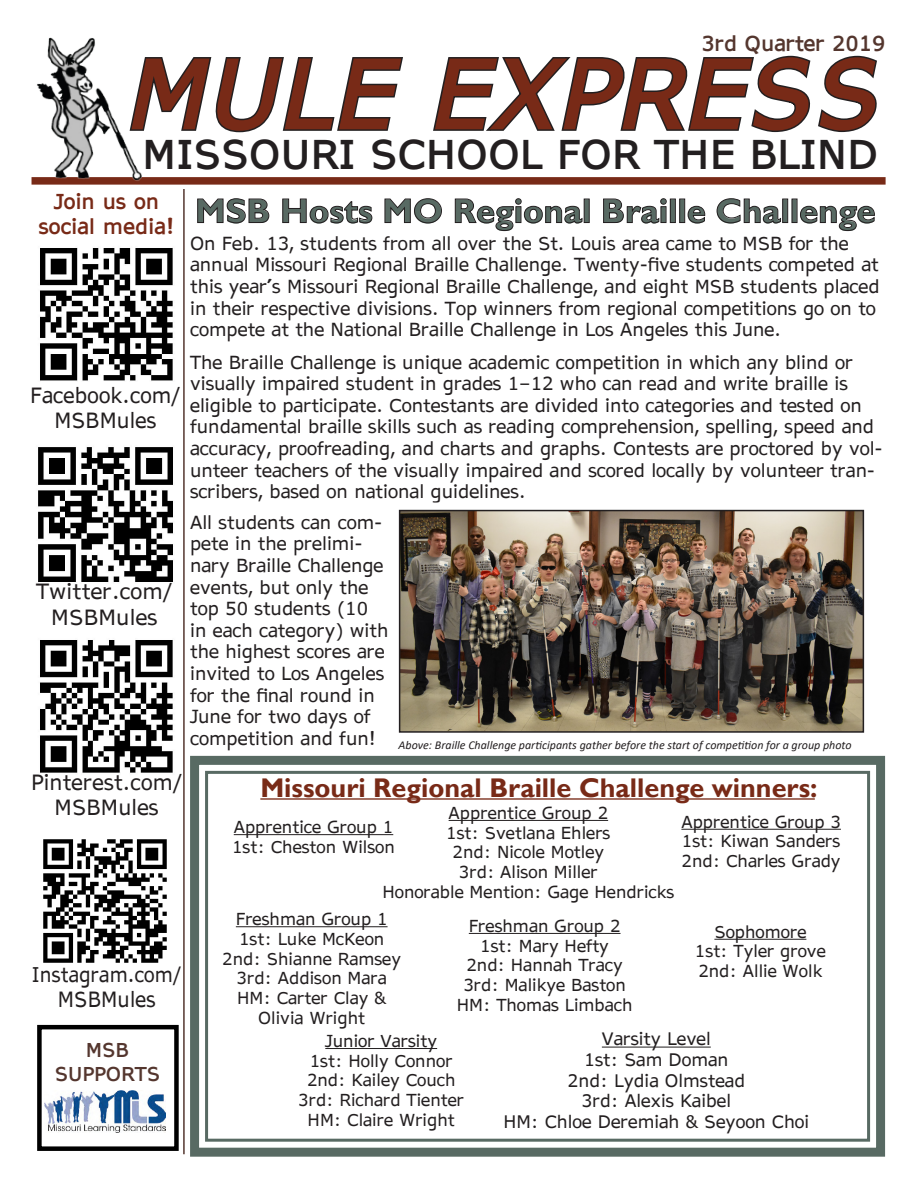
<style>
.page{position:relative;width:918px;height:1188px;background:#fff}
.page>*{position:absolute;margin:0;border:0;box-sizing:border-box;transform-origin:0 0}
.t1{font:italic 700 97.5px "AP Hont";color:#782a17}
.t2{font:700 40.5px "AP Hont";color:#231f20}
.t3{font:700 34.5px "Gill Sans";color:#586a63}
.t4{font:700 27px "Gill Sans";color:#782a17}
.t5{font:21px "AP Hont";letter-spacing:.01em;color:#231f20}
.t6{font:21px "AP Hont";letter-spacing:.01em;color:#231f20;scale:.96 1}
.t7{font:700 21px "AP Hont";letter-spacing:.01em;color:#782a17}
.t8{font:700 21px "AP Hont";color:#54362e}
.t9{font:21px "AP Hont";letter-spacing:.01em;color:#231f20;scale:.92 1}
.t10{font:20.25px "AP Hont";letter-spacing:.01em;color:#231f20;scale:.92 1}
.t11{font:700 19.5px "AP Hont";color:#54362e}
.t12{font:18px/21.6px "AP Hont";color:#231f20}
.t13{font:17.25px "AP Hont";color:#231f20}
.t14{font:16.5px "AP Hont";color:#231f20}
.t15{font:italic 12px "Calibri";color:#231f20}
</style>
<div class="page">
<img style="left:44px;top:1091px;width:121px;height:42px">
<div style="left:37px;top:1025px;width:142px;height:126px;border:4px solid #000"></div>
<img style="left:40px;top:248px;width:133px;height:133px">
<img style="left:38px;top:447px;width:135px;height:135px">
<img style="left:40px;top:640px;width:133px;height:133px">
<svg style="left:218px;top:57px;width:185px;height:76px"></svg>
<svg style="left:433px;top:55px;width:444px;height:78px"></svg>
<div style="left:32px;top:177px;width:854px;height:8px;background:#782a17"></div>
<img style="left:31px;top:37px;width:187px;height:148px">
<hr style="left:183px;top:189px;width:2px;height:965px;background:#54362e">
<img style="left:43px;top:839px;width:124px;height:124px">
<svg style="left:190px;top:755px;width:696px;height:402px"></svg>
<div style="left:205px;top:771px;width:665px;height:371px;border:3px solid #586a63"></div>
<svg style="left:197px;top:198px;width:73px;height:26px"></svg>
<svg style="left:282px;top:198px;width:91px;height:26px"></svg>
<svg style="left:384px;top:198px;width:58px;height:26px"></svg>
<svg style="left:455px;top:198px;width:128px;height:33px"></svg>
<svg style="left:603px;top:198px;width:64px;height:26px"></svg>
<div style="left:670px;top:199px;width:6px;height:24px;border:1px solid #231f20"></div>
<div style="left:679px;top:199px;width:6px;height:24px;border:1px solid #231f20"></div>
<svg style="left:687px;top:206px;width:18px;height:18px"></svg>
<svg style="left:716px;top:198px;width:65px;height:26px"></svg>
<div style="left:782px;top:199px;width:6px;height:24px;border:1px solid #231f20"></div>
<svg style="left:800px;top:206px;width:75px;height:25px"></svg>
<hr style="left:260px;top:798px;width:555px;height:2px;background:#782a17">
<hr style="left:234px;top:834px;width:159px;height:1px;background:#231f20">
<img style="left:402px;top:513px;width:459px;height:217px">
<div style="left:399px;top:510px;width:465px;height:223px;border:2px solid #231f20"></div>
<hr style="left:602px;top:1047px;width:109px;height:1px;background:#231f20">
<hr style="left:325px;top:1048px;width:112px;height:1px;background:#231f20">
<hr style="left:714px;top:939px;width:92px;height:1px;background:#231f20">
<hr style="left:469px;top:933px;width:152px;height:1px;background:#231f20">
<hr style="left:236px;top:926px;width:152px;height:1px;background:#231f20">
<hr style="left:681px;top:829px;width:160px;height:1px;background:#231f20">
<hr style="left:449px;top:820px;width:159px;height:1px;background:#231f20">
<p class="t8" style="left:701px;top:28px;width:186px">3rd Quarter 2019</p>
<p class="t1" style="left:122px;top:26px;width:755px">MULE EXPRESS</p>
<p class="t2" style="left:142px;top:126px;width:738px">MISSOURI SCHOOL FOR THE BLIND</p>
<p class="t7" style="left:54px;top:187px;width:107px">Join us on</p>
<p class="t7" style="left:39px;top:212px;width:137px">social media!</p>
<p class="t6" style="left:30px;top:380px;width:158px">Facebook.com/</p>
<p class="t6" style="left:54px;top:406px;width:108px">MSBMules</p>
<p class="t5" style="left:36px;top:577px;width:138px">Twitter.com/</p>
<p class="t5" style="left:51px;top:602px;width:108px">MSBMules</p>
<p class="t5" style="left:31px;top:767px;width:153px">Pinterest.com/</p>
<p class="t5" style="left:55px;top:793px;width:106px">MSBMules</p>
<p class="t10" style="left:32px;top:960px;width:164px">Instagram.com/</p>
<p class="t9" style="left:58px;top:985px;width:108px">MSBMules</p>
<p class="t11" style="left:86px;top:1036px;width:45px">MSB</p>
<p class="t11" style="left:55px;top:1060px;width:107px">SUPPORTS</p>
<p class="t3" style="left:195px;top:190px;width:682px">MSB Hosts MO Regional Braille Challenge</p>
<p class="t12" style="left:190px;top:232px;width:691px">On Feb. 13, students from all over the St. Louis area came to MSB for the annual Missouri Regional Braille Challenge. Twenty-five students competed at this year’s Missouri Regional Braille Challenge, and eight MSB students placed in their respective divisions. Top winners from regional competitions go on to compete at the National Braille Challenge in Los Angeles this June.</p>
<p class="t12" style="left:190px;top:351px;width:694px">The Braille Challenge is unique academic competition in which any blind or visually impaired student in grades 1–12 who can read and write braille is eligible to participate. Contestants are divided into categories and tested on fundamental braille skills such as reading comprehension, spelling, speed and accuracy, proofreading, and charts and graphs. Contests are proctored by vol&shy;unteer teachers of the visually impaired and scored locally by volunteer tran&shy;scribers, based on national guidelines.</p>
<p class="t12" style="left:190px;top:511px;width:200px">All students can com&shy;pete in the prelimi&shy;nary Braille Challenge events, but only the top 50 students (10 in each category) with the highest scores are invited to Los Angeles for the final round in<br>June for two days of competition and fun!</p>
<p class="t4" style="left:260px;top:772px;width:559px">Missouri Regional Braille Challenge winners:</p>
<p class="t14" style="left:234px;top:815px;width:161px">Apprentice Group 1</p>
<p class="t14" style="left:232px;top:835px;width:164px">1st: Cheston Wilson</p>
<p class="t15" style="left:399px;top:737px;width:455px">Above: Braille Challenge participants gather before the start of competition for a group photo</p>
<p class="t14" style="left:449px;top:801px;width:161px">Apprentice Group 2</p>
<p class="t14" style="left:446px;top:821px;width:166px">1st: Svetlana Ehlers</p>
<p class="t14" style="left:453px;top:841px;width:153px">2nd: Nicole Motley</p>
<p class="t14" style="left:459px;top:860px;width:140px">3rd: Alison Miller</p>
<p class="t14" style="left:382px;top:880px;width:293px">Honorable Mention: Gage Hendricks</p>
<p class="t14" style="left:681px;top:810px;width:161px">Apprentice Group 3</p>
<p class="t14" style="left:682px;top:830px;width:160px">1st: Kiwan Sanders</p>
<p class="t14" style="left:682px;top:849px;width:161px">2nd: Charles Grady</p>
<p class="t14" style="left:236px;top:907px;width:153px">Freshman Group 1</p>
<p class="t14" style="left:239px;top:927px;width:147px">1st: Luke McKeon</p>
<p class="t14" style="left:222px;top:947px;width:180px">2nd: Shianne Ramsey</p>
<p class="t14" style="left:237px;top:967px;width:152px">3rd: Addison Mara</p>
<p class="t14" style="left:237px;top:987px;width:151px">HM: Carter Clay &amp;</p>
<p class="t14" style="left:258px;top:1006px;width:108px">Olivia Wright</p>
<p class="t14" style="left:469px;top:914px;width:153px">Freshman Group 2</p>
<p class="t14" style="left:480px;top:934px;width:130px">1st: Mary Hefty</p>
<p class="t14" style="left:466px;top:954px;width:158px">2nd: Hannah Tracy</p>
<p class="t14" style="left:463px;top:973px;width:164px">3rd: Malikye Baston</p>
<p class="t14" style="left:457px;top:993px;width:177px">HM: Thomas Limbach</p>
<p class="t14" style="left:714px;top:920px;width:94px">Sophomore</p>
<p class="t14" style="left:695px;top:940px;width:132px">1st: Tyler grove</p>
<p class="t14" style="left:698px;top:959px;width:126px">2nd: Allie Wolk</p>
<p class="t14" style="left:325px;top:1029px;width:113px">Junior Varsity</p>
<p class="t14" style="left:310px;top:1049px;width:144px">1st: Holly Connor</p>
<p class="t14" style="left:307px;top:1069px;width:150px">2nd: Kailey Couch</p>
<p class="t14" style="left:298px;top:1089px;width:167px">3rd: Richard Tienter</p>
<p class="t14" style="left:308px;top:1108px;width:149px">HM: Claire Wright</p>
<p class="t13" style="left:602px;top:1027px;width:110px">Varsity Level</p>
<p class="t13" style="left:584px;top:1048px;width:146px">1st: Sam Doman</p>
<p class="t13" style="left:568px;top:1068px;width:179px">2nd: Lydia Olmstead</p>
<p class="t13" style="left:582px;top:1089px;width:151px">3rd: Alexis Kaibel</p>
<p class="t13" style="left:503px;top:1110px;width:307px">HM: Chloe Deremiah &amp; Seyoon Choi</p>
</div>
